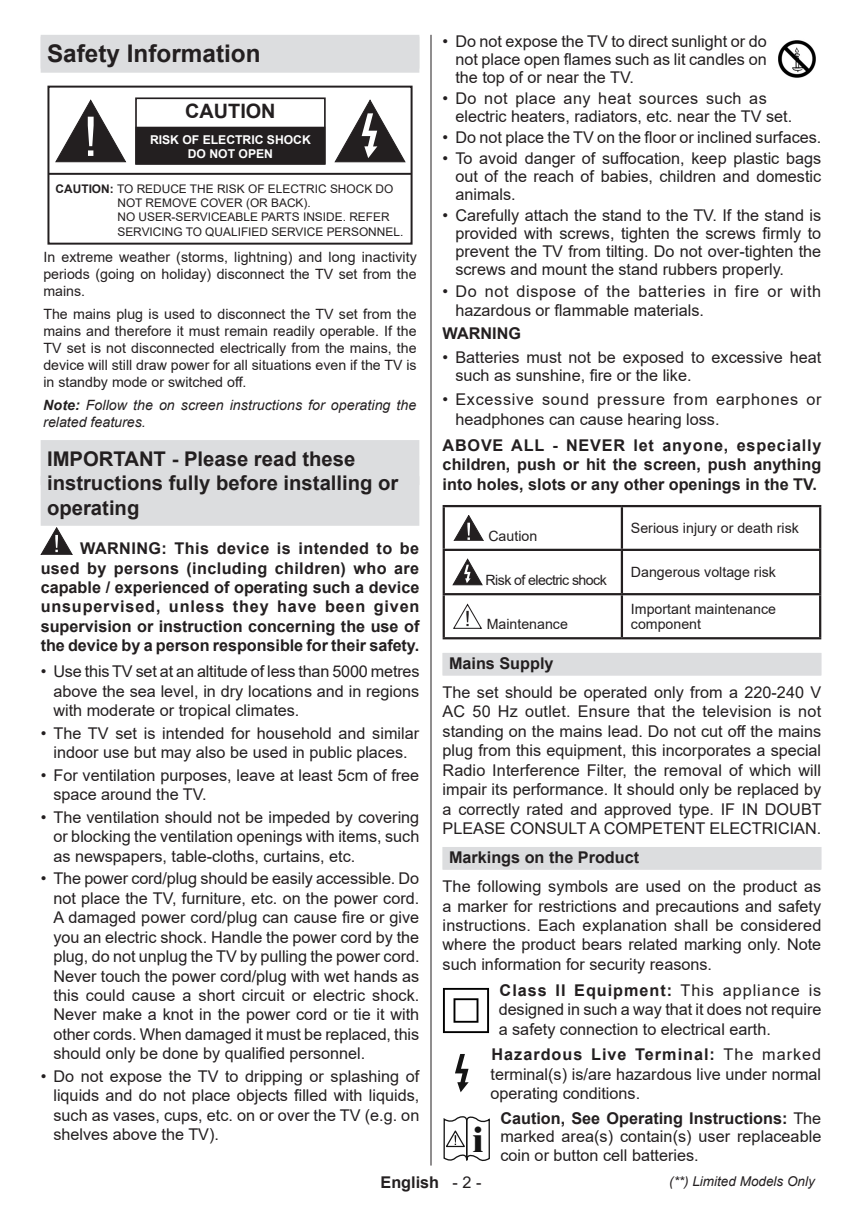
<style>
.page{position:relative;width:862px;height:1212px;background:#fff}
.page>*{position:absolute;margin:0;border:0;box-sizing:border-box;transform-origin:0 0}
.t1{font:800 35.77px "Times New Roman";color:#141414}
.Heading_01{font:700 24.3px "Arial";color:#231f20}
.Heading_02_uc_satir{font:700 20.25px/24.3px "Arial";color:#231f20}
.t2{font:700 19.8px "Arial";color:#231f20}
.Body_text{font:16.2px/19.3px "Arial";color:#231f20;text-align:justify}
.Body_text_bold{font:700 16.2px/19.3px "Arial";color:#231f20;text-align:justify}
.Body_text-2{font:16.2px/19.3px "Arial";letter-spacing:.04em;color:#231f20}
.Body_text-3{font:16.2px/19.3px "Arial";letter-spacing:.045em;color:#231f20}
.Heading_03{font:700 16.2px "Arial";color:#231f20}
.Body_text-4{font:14.17px/17.1px "Arial";color:#231f20;text-align:justify}
.t3{font:italic 14.17px/17.1px "Arial";letter-spacing:.005em;color:#231f20}
.Body_text-5{font:14.17px "Arial";letter-spacing:-.04em;color:#231f20}
.t4{font:italic 13.5px "Arial";color:#231f20}
.t5{font:700 12.15px/14.4px "Arial";color:#fff;text-align:center}
.t6{font:11.92px/14.2px "Arial";color:#231f20}
.s1{font-weight:700}
.s2{font-weight:400}
</style>
<div class="page">
<hr style="left:430px;top:35px;width:1px;height:1130px;background:#231f20">
<div style="left:41px;top:35px;width:378px;height:34px;background:#dcdddf"></div>
<div style="left:41px;top:37px;width:378px;height:36px;background:#dcdddf"></div>
<div style="left:41px;top:440px;width:378px;height:45px;background:#dcdddf"></div>
<div style="left:41px;top:476px;width:378px;height:50px;background:#dcdddf"></div>
<div style="left:47px;top:86px;width:365px;height:159px;border:2px solid #231f20"></div>
<div style="left:136px;top:128px;width:188px;height:36px;background:#231f20"></div>
<div style="left:135px;top:127px;width:190px;height:38px;border:2px solid #231f20"></div>
<div style="left:135px;top:97px;width:190px;height:68px;border:2px solid #231f20"></div>
<svg style="left:334px;top:99px;width:71px;height:64px"></svg>
<svg style="left:55px;top:99px;width:71px;height:64px"></svg>
<hr style="left:49px;top:173px;width:362px;height:2px;background:#231f20">
<svg style="left:41px;top:527px;width:32px;height:27px"></svg>
<img style="left:778px;top:40px;width:38px;height:38px">
<div style="left:442px;top:653px;width:378px;height:22px;background:#dcdddf"></div>
<div style="left:442px;top:847px;width:378px;height:23px;background:#dcdddf"></div>
<hr style="left:442px;top:505px;width:179px;height:2px;background:#231f20">
<hr style="left:442px;top:507px;width:2px;height:42px;background:#231f20">
<hr style="left:621px;top:505px;width:199px;height:2px;background:#231f20">
<hr style="left:620px;top:507px;width:2px;height:42px;background:#231f20">
<hr style="left:818px;top:507px;width:2px;height:42px;background:#231f20">
<hr style="left:442px;top:549px;width:179px;height:2px;background:#231f20">
<hr style="left:442px;top:551px;width:2px;height:42px;background:#231f20">
<hr style="left:621px;top:549px;width:199px;height:2px;background:#231f20">
<hr style="left:620px;top:551px;width:2px;height:42px;background:#231f20">
<hr style="left:818px;top:551px;width:2px;height:42px;background:#231f20">
<hr style="left:442px;top:593px;width:179px;height:2px;background:#231f20">
<hr style="left:442px;top:595px;width:2px;height:42px;background:#231f20">
<hr style="left:621px;top:593px;width:199px;height:2px;background:#231f20">
<hr style="left:620px;top:595px;width:2px;height:42px;background:#231f20">
<hr style="left:818px;top:595px;width:2px;height:42px;background:#231f20">
<hr style="left:442px;top:637px;width:179px;height:2px;background:#231f20">
<hr style="left:621px;top:637px;width:199px;height:2px;background:#231f20">
<svg style="left:453px;top:515px;width:30px;height:26px"></svg>
<svg style="left:452px;top:559px;width:30px;height:26px"></svg>
<svg style="left:453px;top:603px;width:29px;height:26px"></svg>
<img style="left:442px;top:987px;width:47px;height:47px">
<svg style="left:455px;top:1054px;width:13px;height:38px"></svg>
<svg style="left:443px;top:1116px;width:47px;height:46px"></svg>
<p class="Heading_01" style="left:47px;top:37px;width:215px">Safety Information</p>
<p class="t2" style="left:185px;top:97px;width:92px">CAUTION</p>
<p class="t5" style="left:150px;top:133px;width:162px">RISK OF ELECTRIC SHOCK<br>DO NOT OPEN</p>
<p class="t6" style="left:117px;top:182px;width:287px;text-indent:-62px"><span class="s1">CAUTION:</span> TO REDUCE THE RISK OF ELECTRIC SHOCK DO NOT REMOVE COVER (OR BACK).<br>NO USER-SERVICEABLE PARTS INSIDE. REFER SERVICING TO QUALIFIED SERVICE PERSONNEL.</p>
<p class="Body_text-4" style="left:43px;top:249px;width:375px">In extreme weather (storms, lightning) and long inactivity periods (going on holiday) disconnect the TV set from the mains.</p>
<p class="Body_text-4" style="left:43px;top:305px;width:374px">The mains plug is used to disconnect the TV set from the mains and therefore it must remain readily operable. If the TV set is not disconnected electrically from the mains, the device will still draw power for all situations even if the TV is in standby mode or switched off.</p>
<p class="t3" style="left:43px;top:397px;width:374px"><span class="s1">Note:</span> Follow the on screen instructions for operating the related features.</p>
<p class="Heading_02_uc_satir" style="left:47px;top:447px;width:353px">IMPORTANT - Please read these instructions fully before installing or operating</p>
<p class="Body_text_bold" style="left:41px;top:539px;width:380px;text-indent:39px">WARNING: This device is intended to be used by persons (including children) who are capable / experienced of operating such a device unsupervised, unless they have been given supervision or instruction concerning the use of the device by a person responsible for their safety.</p>
<p class="Body_text" style="left:53px;top:662px;width:367px;text-indent:-13px">• Use this TV set at an altitude of less than 5000 metres above the sea level, in dry locations and in regions with moderate or tropical climates.</p>
<p class="Body_text" style="left:41px;top:723px;width:380px;text-align:center">• The TV set is intended for household and similar indoor use but may also be used in public places.</p>
<p class="Body_text" style="left:53px;top:765px;width:367px;text-indent:-13px">• For ventilation purposes, leave at least 5cm of free space around the TV.</p>
<p class="Body_text" style="left:53px;top:807px;width:367px;text-indent:-13px">• The ventilation should not be impeded by covering or blocking the ventilation openings with items, such as newspapers, table-cloths, curtains, etc.</p>
<p class="Body_text" style="left:53px;top:869px;width:367px;text-indent:-13px">• The power cord/plug should be easily accessible. Do not place the TV, furniture, etc. on the power cord.<br>A damaged power cord/plug can cause fire or give you an electric shock. Handle the power cord by the plug, do not unplug the TV by pulling the power cord.<br>Never touch the power cord/plug with wet hands as this could cause a short circuit or electric shock.<br>Never make a knot in the power cord or tie it with other cords. When damaged it must be replaced, this should only be done by qualified personnel.</p>
<p class="Body_text" style="left:53px;top:1066px;width:367px;text-indent:-13px">• Do not expose the TV to dripping or splashing of liquids and do not place objects filled with liquids, such as vases, cups, etc. on or over the TV (e.g. on shelves above the TV).</p>
<p class="Body_text" style="left:455px;top:32px;width:313px;line-height:18px;text-indent:-13px">• Do not expose the TV to direct sunlight or do not place open flames such as lit candles on the top of or near the TV.</p>
<p class="Body_text" style="left:455px;top:89px;width:338px;line-height:18px;text-indent:-13px">• Do not place any heat sources such as electric heaters, radiators, etc. near the TV set.</p>
<p class="Body_text" style="left:442px;top:128px;width:380px">• Do not place the TV on the floor or inclined surfaces.</p>
<p class="Body_text" style="left:455px;top:149px;width:367px;line-height:18px;text-indent:-13px">• To avoid danger of suffocation, keep plastic bags out of the reach of babies, children and domestic animals.</p>
<p class="Body_text" style="left:455px;top:207px;width:367px;line-height:18px;text-indent:-13px">• Carefully attach the stand to the TV. If the stand is provided with screws, tighten the screws firmly to prevent the TV from tilting. Do not over-tighten the screws and mount the stand rubbers properly.</p>
<p class="Body_text-2" style="left:455px;top:281px;width:367px;text-indent:-13px">• Do not dispose of the batteries in fire or with hazardous or flammable materials.</p>
<p class="Body_text_bold" style="left:442px;top:323px;width:80px">WARNING</p>
<p class="Body_text" style="left:455px;top:348px;width:367px;line-height:18px;text-indent:-13px">• Batteries must not be exposed to excessive heat such as sunshine, fire or the like.</p>
<p class="Body_text-3" style="left:455px;top:390px;width:367px;text-indent:-13px">• Excessive sound pressure from earphones or headphones can cause hearing loss.</p>
<p class="Body_text_bold" style="left:442px;top:435px;width:380px">ABOVE ALL - NEVER let anyone, especially children, push or hit the screen, push anything into holes, slots or any other openings in the TV.</p>
<p class="Body_text-4" style="left:488px;top:527px;width:50px">Caution</p>
<p class="Body_text-4" style="left:630px;top:519px;width:169px">Serious injury or death risk</p>
<p class="Body_text-5" style="left:485px;top:570px;width:123px">Risk of electric shock</p>
<p class="Body_text-4" style="left:630px;top:563px;width:146px">Dangerous voltage risk</p>
<p class="Body_text-4" style="left:486px;top:615px;width:83px">Maintenance</p>
<p class="Body_text-4" style="left:630px;top:600px;width:146px;line-height:15.8px">Important maintenance component</p>
<p class="Heading_03" style="left:448px;top:652px;width:106px">Mains Supply</p>
<p class="Body_text" style="left:442px;top:682px;width:380px">The set should be operated only from a 220-240 V AC 50 Hz outlet. Ensure that the television is not standing on the mains lead. Do not cut off the mains plug from this equipment, this incorporates a special Radio Interference Filter, the removal of which will impair its performance. It should only be replaced by a correctly rated and approved type. IF IN DOUBT PLEASE CONSULT A COMPETENT ELECTRICIAN.</p>
<p class="Heading_03" style="left:448px;top:846px;width:191px">Markings on the Product</p>
<p class="Body_text" style="left:442px;top:877px;width:380px">The following symbols are used on the product as a marker for restrictions and precautions and safety instructions. Each explanation shall be considered where the product bears related marking only. Note such information for security reasons.</p>
<p class="Body_text" style="left:498px;top:980px;width:324px"><span class="s1">Class II Equipment:</span> This appliance is designed in such a way that it does not require a safety connection to electrical earth.</p>
<p class="Body_text" style="left:490px;top:1045px;width:332px"><span class="s1">Hazardous Live Terminal:</span> The marked terminal(s) is/are hazardous live under normal operating conditions.</p>
<p class="t1" style="left:472px;top:1118px;width:12px">i</p>
<p class="Body_text" style="left:500px;top:1108px;width:322px;line-height:18.7px"><span class="s1">Caution, See Operating Instructions:</span> The marked area(s) contain(s) user replaceable coin or button cell batteries.</p>
<p class="Body_text_bold" style="left:380px;top:1173px;width:102px">English <span class="s2">- 2 -</span></p>
<p class="t4" style="left:668px;top:1173px;width:147px">(**) Limited Models Only</p>
</div>
